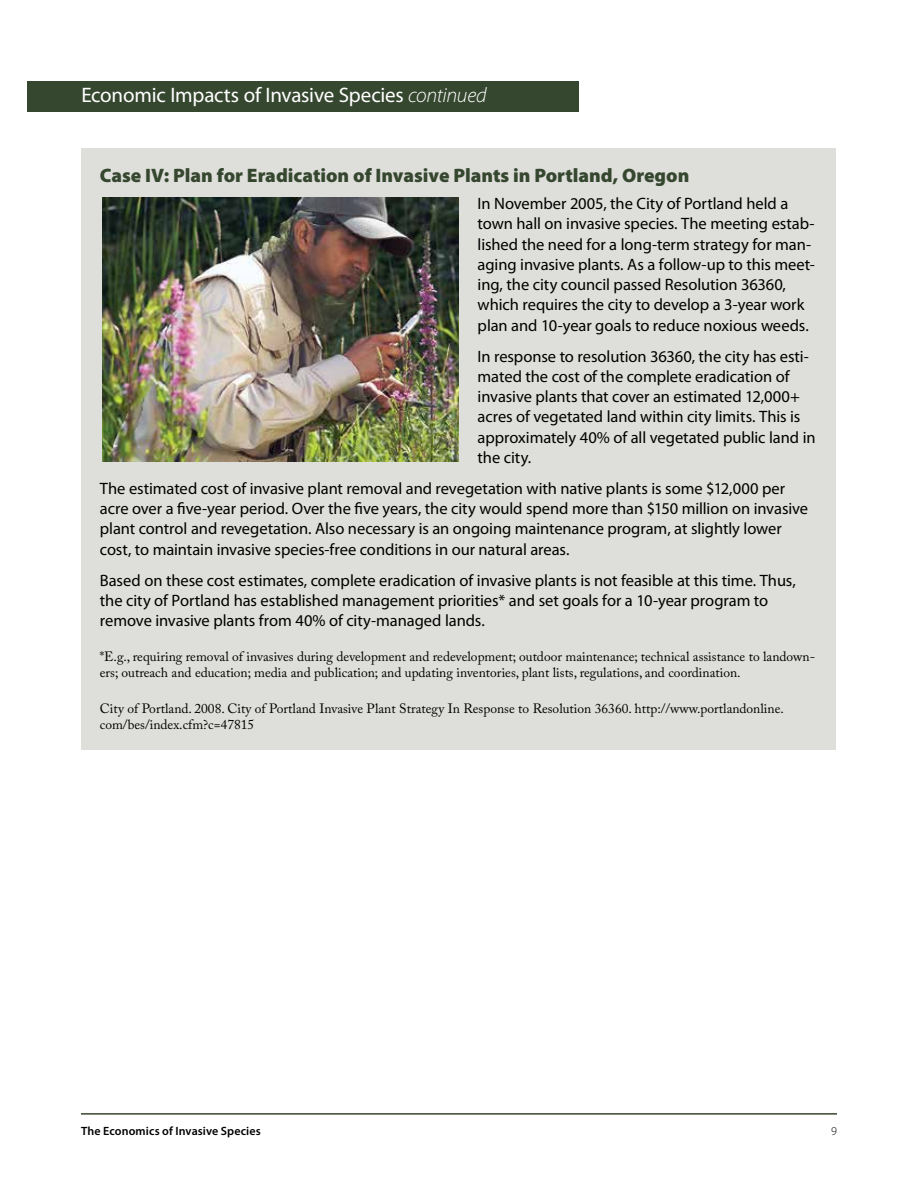
<style>
.page{position:relative;width:918px;height:1188px;background:#fff}
.page>*{position:absolute;margin:0;border:0;box-sizing:border-box;transform-origin:0 0}
.t1{font:21px "Myriad Pro";letter-spacing:-.01em;color:#fff}
.Heading_1{font:900 19.5px "Myriad Pro";color:#36472f}
.Sidebar_text{font:16.5px/20.2px "Myriad Pro";letter-spacing:-.005em;color:#000}
.Footnote{font:13.5px/16.2px "Adobe Caslon Pro";color:#000}
.t2{font:600 12px "Myriad Pro";letter-spacing:.01em;color:#000}
.t3{font:300 12px "Myriad Pro";color:#000}
.s1{font-weight:300;font-style:italic}
</style>
<div class="page">
<hr style="left:81px;top:1113px;width:756px;height:2px;background:#36472f">
<div style="left:81px;top:148px;width:755px;height:602px;background:#dededa"></div>
<div style="left:27px;top:81px;width:551px;height:30px;background:#36472f"></div>
<img style="left:103px;top:197px;width:356px;height:265px">
<p class="t1" style="left:81px;top:82px;width:407px">Economic Impacts of Invasive Species <span class="s1">continued</span></p>
<p class="Heading_1" style="left:100px;top:162px;width:591px">Case IV: Plan for Eradication of Invasive Plants in Portland, Oregon</p>
<p class="Sidebar_text" style="left:478px;top:193px;width:339px">In November 2005, the City of Portland held a town hall on invasive species. The meeting estab&shy;lished the need for a long-term strategy for man&shy;aging invasive plants. As a follow-up to this meet&shy;ing, the city council passed Resolution 36360, which requires the city to develop a 3-year work plan and 10-year goals to reduce noxious weeds.</p>
<p class="Sidebar_text" style="left:478px;top:346px;width:340px">In response to resolution 36360, the city has esti&shy;mated the cost of the complete eradication of invasive plants that cover an estimated 12,000+ acres of vegetated land within city limits. This is approximately 40% of all vegetated public land in the city.</p>
<p class="Sidebar_text" style="left:100px;top:478px;width:710px">The estimated cost of invasive plant removal and revegetation with native plants is some $12,000 per acre over a five-year period. Over the five years, the city would spend more than $150 million on invasive plant control and revegetation. Also necessary is an ongoing maintenance program, at slightly lower cost, to maintain invasive species-free conditions in our natural areas.</p>
<p class="Sidebar_text" style="left:100px;top:570px;width:697px">Based on these cost estimates, complete eradication of invasive plants is not feasible at this time. Thus, the city of Portland has established management priorities* and set goals for a 10-year program to remove invasive plants from 40% of city-managed lands.</p>
<p class="Footnote" style="left:100px;top:649px;width:717px">*E.g., requiring removal of invasives during development and redevelopment; outdoor maintenance; technical assistance to landown&shy;ers; outreach and education; media and publication; and updating inventories, plant lists, regulations, and coordination.</p>
<p class="Footnote" style="left:100px;top:700px;width:685px">City of Portland. 2008. City of Portland Invasive Plant Strategy In Response to Resolution 36360. http://www.portlandonline. com/bes/index.cfm?c=47815</p>
<p class="t2" style="left:81px;top:1123px;width:181px">The Economics of Invasive Species</p>
<p class="t3" style="left:831px;top:1124px;width:7px">9</p>
</div>
